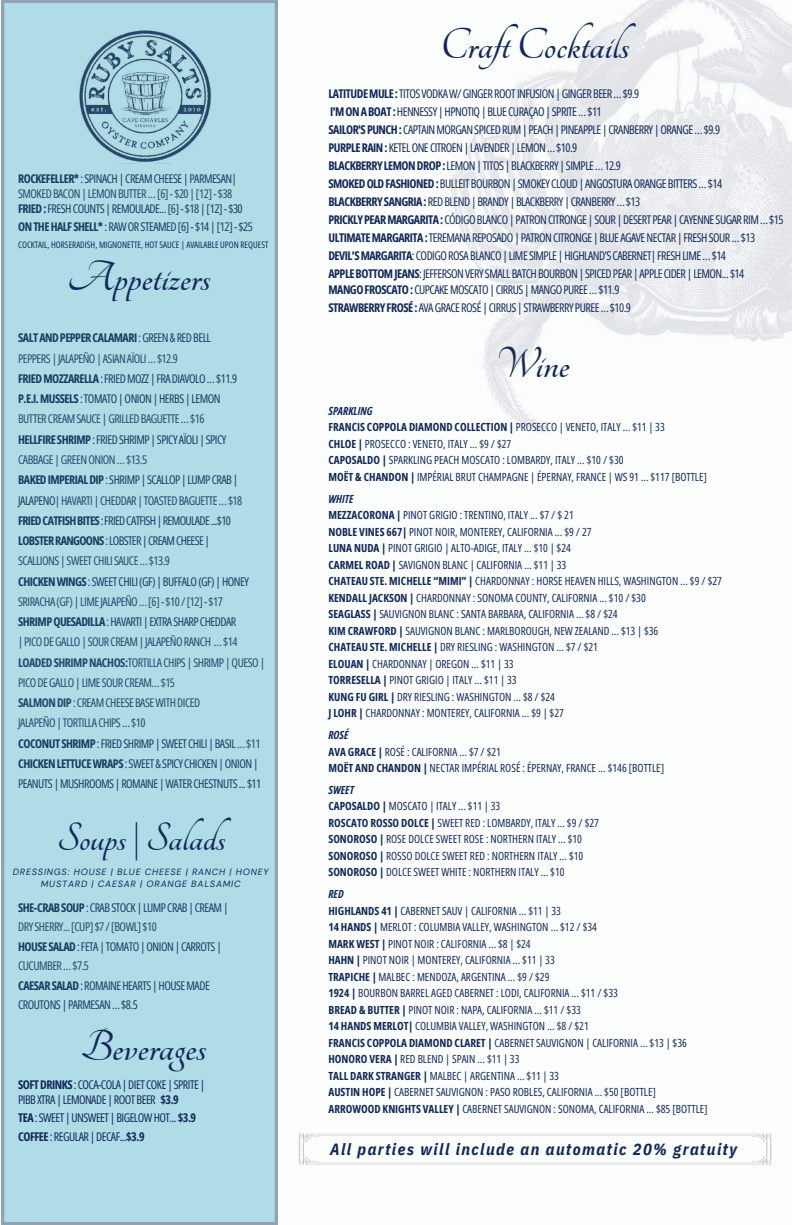
<style>
.page{position:relative;width:792px;height:1225px;background:#fff}
.page>*{position:absolute;margin:0;border:0;box-sizing:border-box;transform-origin:0 0}
.t1{font:700 47px "Tangerine";color:#122859}
.t2{font:700 46.2px "Tangerine";color:#122859}
.t3{font:700 43px "Tangerine";color:#122859}
.t4{font:italic 700 16.2px "IBM Plex Sans Cond";letter-spacing:.09em;color:#122859}
.t5{font:12px/18px "Open Sans Condensed";letter-spacing:-.04em;color:#122859}
.t6{font:12px/20.2px "Open Sans Condensed";letter-spacing:-.04em;color:#264a6a}
.t7{font:12px/19.5px "Open Sans Condensed";letter-spacing:-.04em;color:#173d60}
.t8{font:11.2px/16.5px "Open Sans Condensed";color:#122859}
.t9{font:italic 9px/12px "DM Sans";letter-spacing:.09em;color:#122859;text-align:center}
.t10{font:9px "Open Sans Condensed";color:#122859}
.s1{font-weight:700}
.s2{color:#264a6a}
.s3{font-weight:700;color:#173d60}
.s4{color:#173d60}
.s5{font-weight:700;font-style:italic}
</style>
<div class="page">
<img style="left:451px;top:0;width:341px;height:433px">
<div style="left:1px;top:0;width:277px;height:1224px;background:#afdce6"></div>
<img style="left:299px;top:1133px;width:473px;height:32px">
<img style="left:78px;top:28px;width:135px;height:135px">
<p class="t7" style="left:18px;top:171px;width:226px;line-height:15px"><span class="s1">ROCKEFELLER*</span>:SPINACH|CREAMCHEESE |PARMESAN|<br><span class="s2">SMOKEDBACON| LEMONBUTTER…[6]-$20| [12]-$38<br></span><span class="s1">FRIED:</span>FRESHCOUNTS|REMOULADE...[6]-$18| [12]-$30</p>
<p class="t7" style="left:18px;top:217px;width:236px"><span class="s1">ONTHEHALFSHELL*</span>:RAWORSTEAMED[6]-$14| [12]-$25</p>
<p class="t10" style="left:18px;top:238px;width:252px">COCKTAIL, HORSERADISH, MIGNONETTE, HOT SAUCE | AVAILABLE UPON REQUEST</p>
<h2 class="t2" style="left:67px;top:255px;width:144px">Appetizers</h2>
<p class="t6" style="left:18px;top:327px;width:248px"><span class="s3">SALTANDPEPPERCALAMARI</span><span class="s4">:GREEN&amp;REDBELL<br></span>PEPPERS| JALAPEÑO|ASIANAÏOLI…$12.9<br><span class="s3">FRIEDMOZZARELLA</span><span class="s4">:FRIEDMOZZ | FRADIAVOLO…$11.9<br></span><span class="s3">P.E.I.MUSSELS</span><span class="s4">:TOMATO|ONION|HERBS| LEMON </span>BUTTERCREAMSAUCE |GRILLEDBAGUETTE…$16<br><span class="s3">HELLFIRESHRIMP</span><span class="s4">:FRIEDSHRIMP|SPICYAÏOLI |SPICY </span>CABBAGE |GREENONION…$13.5<br><span class="s3">BAKEDIMPERIALDIP</span><span class="s4">:SHRIMP|SCALLOP| LUMPCRAB| JALAPENO</span>|HAVARTI |CHEDDAR| TOASTEDBAGUETTE…$18<br><span class="s3">FRIEDCATFISHBITES</span><span class="s4">:FRIEDCATFISH|REMOULADE...$10<br></span><span class="s3">LOBSTERRANGOONS</span><span class="s4">:LOBSTER|CREAMCHEESE| </span>SCALLIONS|SWEETCHILISAUCE…$13.9<br><span class="s3">CHICKENWINGS</span><span class="s4">:SWEETCHILI(GF) |BUFFALO(GF) |HONEY </span>SRIRACHA(GF) | LIMEJALAPEÑO…[6]-$10/[12]-$17<br><span class="s3">SHRIMPQUESADILLA</span><span class="s4">:HAVARTI | EXTRASHARPCHEDDAR </span>|PICODEGALLO|SOURCREAM| JALAPEÑORANCH …$14<br><span class="s1">LOADEDSHRIMPNACHOS:</span>TORTILLA CHIPS | SHRIMP | QUESO | PICODEGALLO| LIMESOURCREAM…$15<br><span class="s1">SALMONDIP</span>:CREAMCHEESEBASEWITHDICED<br>JALAPEÑO| TORTILLACHIPS…$10<br><span class="s3">COCONUTSHRIMP</span><span class="s4">:FRIEDSHRIMP|SWEETCHILI |BASIL</span>…$11<br><span class="s3">CHICKENLETTUCEWRAPS</span><span class="s4">:SWEET&amp;SPICYCHICKEN|ONION| PEANUTS|MUSHROOMS|ROMAINE |WATERCHESTNUTS...$11</span></p>
<h3 class="t3" style="left:57px;top:817px;width:170px">Soups | Salads</h3>
<p class="t9" style="left:13px;top:865px;width:258px">DRESSINGS: HOUSE | BLUE CHEESE | RANCH | HONEY<br>MUSTARD | CAESAR | ORANGE BALSAMIC</p>
<p class="t7" style="left:18px;top:897px;width:212px"><span class="s1">SHE-CRABSOUP</span>:CRABSTOCK| LUMPCRAB|CREAM| <span class="s2">DRYSHERRY...[CUP]$7/[BOWL]$10<br></span><span class="s1">HOUSESALAD</span>:FETA| TOMATO|ONION|CARROTS| <span class="s2">CUCUMBER…$7.5<br></span><span class="s1">CAESARSALAD</span>:ROMAINEHEARTS|HOUSEMADE CROUTONS|PARMESAN…$8.5</p>
<h1 class="t1" style="left:81px;top:1024px;width:127px">Beverages</h1>
<p class="t5" style="left:18px;top:1076px;width:188px;line-height:15px"><span class="s1">SOFTDRINKS</span>:COCA-COLA|DIETCOKE |SPRITE |<br>PIBBXTRA| LEMONADE |ROOTBEER <span class="s1">$3.9</span></p>
<p class="t5" style="left:18px;top:1107px;width:180px;line-height:18.8px"><span class="s1">TEA</span>:SWEET |UNSWEET |BIGELOWHOT...<span class="s1">$3.9<br>COFFEE</span>:REGULAR|DECAF...<span class="s1">$3.9</span></p>
<h1 class="t1" style="left:440px;top:22px;width:190px">Craft Cocktails</h1>
<p class="t5" style="left:328px;top:84px;width:457px"><span class="s1">LATITUDEMULE:</span>TITOSVODKAW/GINGERROOTINFUSION|GINGERBEER…$9.9<br><span class="s1">I'MONABOAT:</span>HENNESSY |HPNOTIQ|BLUECURAÇAO|SPRITE…$11<br><span class="s1">SAILOR'SPUNCH:</span>CAPTAINMORGANSPICEDRUM|PEACH|PINEAPPLE |CRANBERRY |ORANGE…$9.9<br><span class="s1">PURPLERAIN:</span>KETELONECITROEN| LAVENDER| LEMON…$10.9<br><span class="s1">BLACKBERRYLEMONDROP:</span>LEMON| TITOS|BLACKBERRY |SIMPLE…12.9<br><span class="s1">SMOKEDOLDFASHIONED:</span>BULLEITBOURBON|SMOKEYCLOUD|ANGOSTURAORANGEBITTERS…$14<br><span class="s1">BLACKBERRYSANGRIA:</span>REDBLEND|BRANDY |BLACKBERRY |CRANBERRY…$13<br><span class="s1">PRICKLYPEARMARGARITA:</span>CÓDIGOBLANCO|PATRONCITRONGE |SOUR|DESERTPEAR|CAYENNESUGARRIM…$15<br><span class="s1">ULTIMATEMARGARITA:</span>TEREMANAREPOSADO|PATRONCITRONGE |BLUEAGAVENECTAR| FRESHSOUR…$13<br><span class="s1">DEVIL’SMARGARITA</span>:CODIGOROSABLANCO| LIMESIMPLE |HIGHLAND’SCABERNET| FRESHLIME…$14<br><span class="s1">APPLEBOTTOMJEANS</span>:JEFFERSONVERYSMALLBATCHBOURBON|SPICEDPEAR|APPLECIDER| LEMON...$14</p>
<p class="t5" style="left:328px;top:280px;width:304px"><span class="s1">MANGOFROSCATO:</span>CUPCAKEMOSCATO|CIRRUS|MANGOPUREE…$11.9<br><span class="s1">STRAWBERRYFROSÉ:</span>AVAGRACEROSÉ |CIRRUS|STRAWBERRYPUREE…$10.9</p>
<h1 class="t1" style="left:496px;top:341px;width:75px">Wine</h1>
<p class="t8" style="left:328px;top:402px;width:380px"><span class="s5">SPARKLING<br></span><span class="s1">FRANCIS COPPOLA DIAMOND COLLECTION |</span> PROSECCO | VENETO, ITALY … $11 | 33<br><span class="s1">CHLOE |</span> PROSECCO : VENETO, ITALY … $9 / $27<br><span class="s1">CAPOSALDO |</span> SPARKLING PEACH MOSCATO : LOMBARDY, ITALY … $10 / $30<br><span class="s1">MOËT &amp; CHANDON |</span> IMPÉRIAL BRUT CHAMPAGNE | ÉPERNAY, FRANCE | WS 91 … $117 [BOTTLE]</p>
<p class="t8" style="left:328px;top:490px;width:395px"><span class="s5">WHITE<br></span><span class="s1">MEZZACORONA |</span> PINOT GRIGIO : TRENTINO, ITALY … $7 / $ 21<br><span class="s1">NOBLE VINES 667|</span> PINOT NOIR, MONTEREY, CALIFORNIA … $9 / 27<br><span class="s1">LUNA NUDA |</span> PINOT GRIGIO | ALTO-ADIGE, ITALY … $10 | $24<br><span class="s1">CARMEL ROAD |</span> SAVIGNON BLANC | CALIFORNIA … $11 | 33<br><span class="s1">CHATEAU STE. MICHELLE “MIMI” |</span> CHARDONNAY : HORSE HEAVEN HILLS, WASHINGTON … $9 / $27<br><span class="s1">KENDALL JACKSON |</span> CHARDONNAY : SONOMA COUNTY, CALIFORNIA … $10 / $30<br><span class="s1">SEAGLASS |</span> SAUVIGNON BLANC : SANTA BARBARA, CALIFORNIA … $8 / $24<br><span class="s1">KIM CRAWFORD |</span> SAUVIGNON BLANC : MARLBOROUGH, NEW ZEALAND … $13 | $36<br><span class="s1">CHATEAU STE. MICHELLE |</span> DRY RIESLING : WASHINGTON … $7 / $21<br><span class="s1">ELOUAN |</span> CHARDONNAY | OREGON … $11 | 33<br><span class="s1">TORRESELLA |</span> PINOT GRIGIO | ITALY … $11 | 33<br><span class="s1">KUNG FU GIRL |</span> DRY RIESLING : WASHINGTON … $8 / $24<br><span class="s1">J LOHR |</span> CHARDONNAY : MONTEREY, CALIFORNIA … $9 | $27</p>
<p class="t8" style="left:328px;top:726px;width:337px"><span class="s5">ROSÉ<br></span><span class="s1">AVA GRACE |</span> ROSÉ : CALIFORNIA … $7 / $21<br><span class="s1">MOËT AND CHANDON |</span> NECTAR IMPÉRIAL ROSÉ : ÉPERNAY, FRANCE … $146 [BOTTLE]</p>
<p class="t8" style="left:328px;top:781px;width:272px"><span class="s5">SWEET<br></span><span class="s1">CAPOSALDO |</span> MOSCATO | ITALY … $11 | 33<br><span class="s1">ROSCATO ROSSO DOLCE |</span> SWEET RED : LOMBARDY, ITALY … $9 / $27<br><span class="s1">SONOROSO |</span> ROSE DOLCE SWEET ROSE : NORTHERN ITALY … $10<br><span class="s1">SONOROSO |</span> ROSSO DOLCE SWEET RED : NORTHERN ITALY … $10<br><span class="s1">SONOROSO |</span> DOLCE SWEET WHITE : NORTHERN ITALY … $10</p>
<p class="t8" style="left:328px;top:885px;width:381px"><span class="s5">RED<br></span><span class="s1">HIGHLANDS 41 |</span> CABERNET SAUV | CALIFORNIA … $11 | 33<br><span class="s1">14 HANDS |</span> MERLOT : COLUMBIA VALLEY, WASHINGTON … $12 / $34<br><span class="s1">MARK WEST |</span> PINOT NOIR : CALIFORNIA … $8 | $24<br><span class="s1">HAHN |</span> PINOT NOIR | MONTEREY, CALIFORNIA … $11 | 33<br><span class="s1">TRAPICHE |</span> MALBEC : MENDOZA, ARGENTINA … $9 / $29<br><span class="s1">1924 |</span> BOURBON BARREL AGED CABERNET : LODI, CALIFORNIA … $11 / $33<br><span class="s1">BREAD &amp; BUTTER |</span> PINOT NOIR : NAPA, CALIFORNIA … $11 / $33<br><span class="s1">14 HANDS MERLOT|</span> COLUMBIA VALLEY, WASHINGTON … $8 / $21<br><span class="s1">FRANCIS COPPOLA DIAMOND CLARET |</span> CABERNET SAUVIGNON | CALIFORNIA … $13 | $36<br><span class="s1">HONORO VERA |</span> RED BLEND | SPAIN … $11 | 33<br><span class="s1">TALL DARK STRANGER |</span> MALBEC | ARGENTINA … $11 | 33<br><span class="s1">AUSTIN HOPE |</span> CABERNET SAUVIGNON : PASO ROBLES, CALIFORNIA … $50 [BOTTLE] <span class="s1">ARROWOOD KNIGHTS VALLEY |</span> CABERNET SAUVIGNON : SONOMA, CALIFORNIA … $85 [BOTTLE]</p>
<h3 class="t4" style="left:330px;top:1138px;width:408px">All parties will include an automatic 20% gratuity</h3>
</div>
